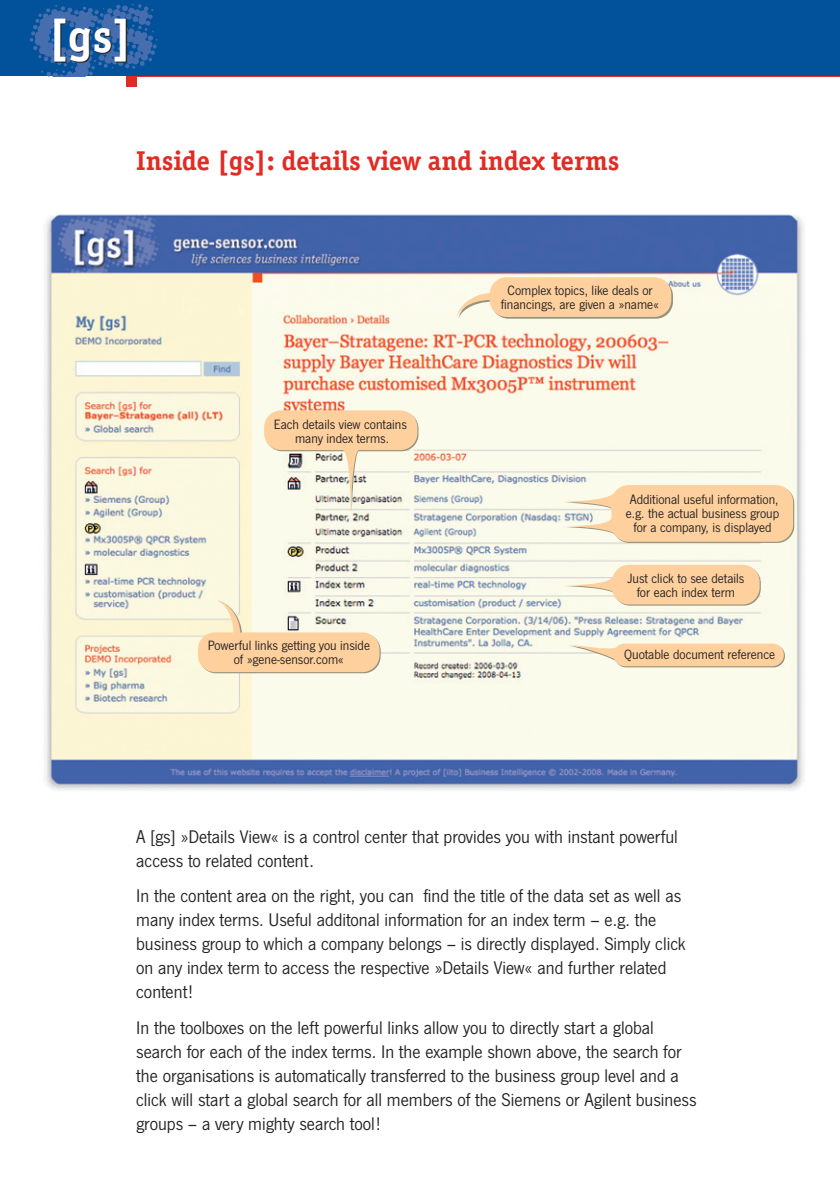
<style>
.page{position:relative;width:840px;height:1191px;background:#fff}
.page>*{position:absolute;margin:0;border:0;box-sizing:border-box;transform-origin:0 0}
.t1{font:700 48px "Officina Serif";color:#fff}
.t2{font:700 28px "Officina Serif";color:#e12c26}
.t3{font:19px/24px "News Got T";color:#231f20}
.t4{font:14px/14px "News Got T";color:#231f20;text-align:center}
</style>
<div class="page">
<div style="left:126px;top:76px;width:11px;height:11px;background:#e12c26"></div>
<hr style="left:137px;top:75px;width:702px;height:2px;background:#e12c26">
<div style="left:0;top:0;width:839px;height:76px;background:#01519b"></div>
<svg style="left:30px;top:4px;width:128px;height:72px"></svg>
<img style="left:44px;top:214px;width:760px;height:577px">
<svg style="left:199px;top:633px;width:181px;height:40px"></svg>
<svg style="left:566px;top:644px;width:53px;height:20px"></svg>
<svg style="left:614px;top:644px;width:170px;height:23px"></svg>
<svg style="left:561px;top:576px;width:51px;height:18px"></svg>
<svg style="left:613px;top:566px;width:147px;height:39px"></svg>
<svg style="left:265px;top:411px;width:153px;height:40px"></svg>
<svg style="left:612px;top:486px;width:181px;height:57px"></svg>
<div style="left:491px;top:279px;width:181px;height:40px;background:#95937f;border-radius:17px"></div>
<div style="left:489px;top:277px;width:182px;height:40px;background:#fdd09e;border-radius:17px"></div>
<svg style="left:456px;top:293px;width:36px;height:27px"></svg>
<svg style="left:561px;top:493px;width:52px;height:17px"></svg>
<svg style="left:561px;top:517px;width:53px;height:18px"></svg>
<div style="left:611px;top:485px;width:181px;height:57px;background:#fdd09e;border-radius:17px"></div>
<div style="left:264px;top:410px;width:153px;height:40px;background:#fdd09e;border-radius:17px"></div>
<div style="left:611px;top:565px;width:148px;height:39px;background:#fdd09e;border-radius:17px"></div>
<div style="left:613px;top:643px;width:170px;height:23px;background:#fdd09e;border-radius:11px"></div>
<div style="left:198px;top:632px;width:181px;height:40px;background:#fdd09e;border-radius:17px"></div>
<svg style="left:215px;top:600px;width:27px;height:33px"></svg>
<svg style="left:341px;top:450px;width:18px;height:67px"></svg>
<h1 class="t1" style="left:47px;top:18px;width:87px">[gs]</h1>
<h2 class="t2" style="left:136px;top:150px;width:484px">Inside [gs]: details view and index terms</h2>
<p class="t4" style="left:274px;top:419px;width:134px">Each details view contains many index terms.</p>
<p class="t4" style="left:208px;top:639px;width:164px">Powerful links getting you inside of »gene-sensor.com«</p>
<p class="t4" style="left:500px;top:284px;width:160px">Complex topics, like deals or financings, are given a »name«</p>
<p class="t4" style="left:625px;top:493px;width:155px">Additional useful information, e.g. the actual business group for a company, is displayed</p>
<p class="t4" style="left:627px;top:572px;width:118px">Just click to see details for each index term</p>
<p class="t4" style="left:623px;top:648px;width:152px">Quotable document reference</p>
<p class="t3" style="left:136px;top:826px;width:543px">A [gs] »Details View« is a control center that provides you with instant powerful access to related content.</p>
<p class="t3" style="left:136px;top:885px;width:550px">In the content area on the right, you can find the title of the data set as well as many index terms. Useful additonal information for an index term – e.g. the business group to which a company belongs – is directly displayed. Simply click on any index term to access the respective »Details View« and further related content!</p>
<p class="t3" style="left:136px;top:1017px;width:561px">In the toolboxes on the left powerful links allow you to directly start a global search for each of the index terms. In the example shown above, the search for the organisations is automatically transferred to the business group level and a click will start a global search for all members of the Siemens or Agilent business groups – a very mighty search tool!</p>
</div>
